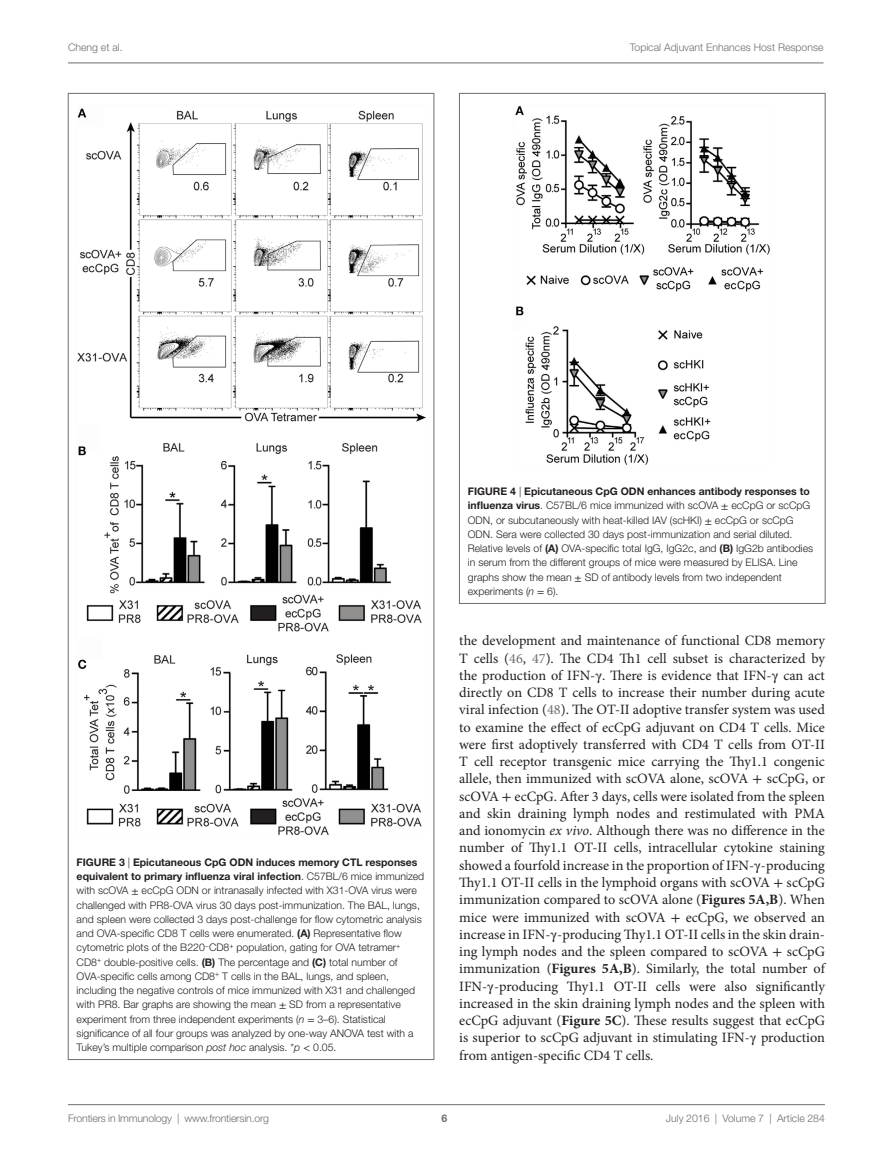
<style>
.page{position:relative;width:893px;height:1170px;background:#fff}
.page>*{position:absolute;margin:0;border:0;box-sizing:border-box;transform-origin:0 0}
.t1{font:14.25px/17.2px "Minion Pro";color:#231f20;text-align:justify}
.t2{font:300 10.5px/14.2px "Helvetica Neue LT Std";color:#231f20}
.t3{font:300 10.5px "Helvetica Neue LT Std";color:#6c6d70}
.t4{font:700 10.5px "Helvetica Neue LT Std";color:#6c6d70}
.s1{font-weight:700}
.s2{font-family:"STIX General";font-weight:400}
.s3{font-style:italic}
.s4{color:#6c6d70}
.s5{font-family:"STIX General"}
</style>
<div class="page">
<img style="left:515px;top:106px;width:255px;height:359px">
<img style="left:77px;top:108px;width:349px;height:727px">
<hr style="left:68px;top:63px;width:756px;height:1px;background:#6c6d70">
<hr style="left:68px;top:1104px;width:757px;height:1px;background:#6c6d70">
<p class="t3" style="left:68px;top:41px;width:56px">Cheng et al.</p>
<p class="t3" style="left:630px;top:41px;width:195px">Topical Adjuvant Enhances Host Response</p>
<p class="t2" style="left:77px;top:854px;width:349px"><span class="s1">FIG URE 3</span> | <span class="s1">Epicutaneous CpG ODN induces memory CTL responses equivalent to primary influenza viral infection</span>. C57BL/6 mice immunized with scOVA <span class="s2">±</span> ecCpG ODN or intranasally infected with X31-OVA virus were challenged with PR8-OVA virus 30 days post-immunization. The BAL, lungs, and spleen were collected 3 days post-challenge for flow cytometric analysis and OVA-specific CD8 T cells were enumerated. <span class="s1">(A)</span> Representative flow cytometric plots of the B220<sup>−</sup>CD8<sup>+</sup> population, gating for OVA tetramer<sup>+ </sup>CD8<sup>+</sup> double-positive cells. <span class="s1">(B)</span> The percentage and <span class="s1">(C)</span> total number of OVA-specific cells among CD8<sup>+</sup> T cells in the BAL, lungs, and spleen, including the negative controls of mice immunized with X31 and challenged with PR8. Bar graphs are showing the mean <span class="s2">±</span> SD from a representative experiment from three independent experiments (<span class="s3">n</span> <span class="s2">=</span> 3–6). Statistical significance of all four groups was analyzed by one-way ANOVA test with a Tukey’s multiple comparison <span class="s3">post hoc</span> analysis. *<span class="s3">p</span> <span class="s2">&lt;</span> 0.05.</p>
<p class="t2" style="left:468px;top:484px;width:347px"><span class="s1">FIG URE 4</span> | <span class="s1">Epicutaneous CpG ODN enhances antibody responses to influenza virus</span>. C57BL/6 mice immunized with scOVA <span class="s2">±</span> ecCpG or scCpG ODN, or subcutaneously with heat-killed IAV (scHKI) <span class="s2">±</span> ecCpG or scCpG ODN. Sera were collected 30 days post-immunization and serial diluted.<br>Relative levels of <span class="s1">(A)</span> OVA-specific total IgG, IgG2c, and <span class="s1">(B)</span> IgG2b antibodies in serum from the different groups of mice were measured by ELISA. Line graphs show the mean <span class="s2">±</span> SD of antibody levels from two independent experiments (<span class="s3">n</span> <span class="s2">=</span> 6).</p>
<p class="t1" style="left:459px;top:632px;width:367px">the development and maintenance of functional CD8 memory T cells (<span class="s4">46</span>, <span class="s4">47</span>). The CD4 Th1 cell subset is characterized by the production of IFN-<span class="s5">γ</span>. There is evidence that IFN-<span class="s5">γ</span> can act directly on CD8 T cells to increase their number during acute viral infection (<span class="s4">48</span>). The OT-II adoptive transfer system was used to examine the effect of ecCpG adjuvant on CD4 T cells. Mice were first adoptively transferred with CD4 T cells from OT-II T cell receptor transgenic mice carrying the Thy1.1 congenic allele, then immunized with scOVA alone, scOVA <span class="s5">+</span> scCpG, or scOVA <span class="s5">+</span> ecCpG. After 3 days, cells were isolated from the spleen and skin draining lymph nodes and restimulated with PMA and ionomycin <span class="s3">ex vivo</span>. Although there was no difference in the number of Thy1.1 OT-II cells, intracellular cytokine staining showed a fourfold increase in the proportion of IFN-<span class="s5">γ</span>-producing Thy1.1 OT-II cells in the lymphoid organs with scOVA <span class="s5">+</span> scCpG immunization compared to scOVA alone (<span class="s1">Figures 5A,B</span>). When mice were immunized with scOVA <span class="s5">+</span> ecCpG, we observed an increase in IFN-<span class="s5">γ</span>-producing Thy1.1 OT-II cells in the skin drain&shy;ing lymph nodes and the spleen compared to scOVA <span class="s5">+</span> scCpG immunization (<span class="s1">Figures 5A,B</span>). Similarly, the total number of IFN-<span class="s5">γ</span>-producing Thy1.1 OT-II cells were also significantly increased in the skin draining lymph nodes and the spleen with ecCpG adjuvant (<span class="s1">Figure 5C</span>). These results suggest that ecCpG is superior to scCpG adjuvant in stimulating IFN-<span class="s5">γ</span> production from antigen-specific CD4 T cells.</p>
<p class="t3" style="left:68px;top:1111px;width:203px">Frontiers in Immunology | www.frontiersin.org</p>
<p class="t3" style="left:666px;top:1111px;width:161px">July 2016 | Volume 7 | Article 284</p>
<p class="t4" style="left:441px;top:1111px;width:7px">6</p>
</div>
